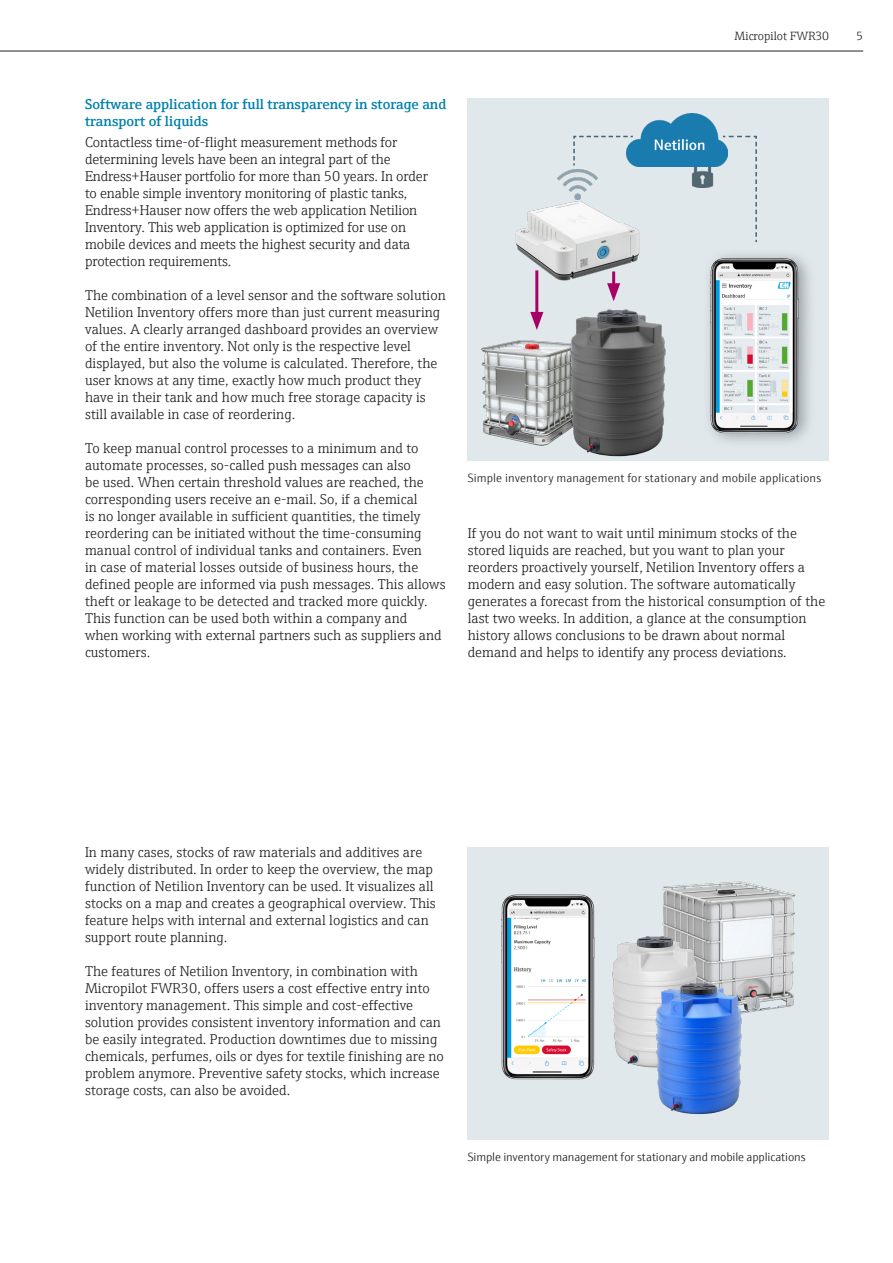
<style>
.page{position:relative;width:893px;height:1263px;background:#fff}
.page>*{position:absolute;margin:0;border:0;box-sizing:border-box;transform-origin:0 0}
.Copy_Default{font:300 14.25px/17px "E+H Serif";color:#231f20}
.Copy_Accent__Strg_Sh{font:600 14.25px/17px "E+H Serif";color:#0081ad}
.Legend{font:300 12px "E+H Sans";letter-spacing:.005em;color:#231f20}
.Topline_Inside{font:300 12px "E+H Serif";color:#231f20}
</style>
<div class="page">
<hr style="left:0;top:51px;width:863px;height:1px;background:#231f20">
<div style="left:468px;top:99px;width:361px;height:362px;background:#e0e8ec"></div>
<img style="left:467px;top:328px;width:83px;height:128px">
<img style="left:550px;top:309px;width:116px;height:148px">
<img style="left:689px;top:166px;width:28px;height:21px">
<img style="left:634px;top:113px;width:87px;height:53px">
<img style="left:557px;top:169px;width:40px;height:31px">
<img style="left:515px;top:201px;width:125px;height:81px">
<hr style="left:535px;top:270px;width:3px;height:49px;background:#a70164">
<svg style="left:530px;top:312px;width:13px;height:18px"></svg>
<hr style="left:612px;top:271px;width:3px;height:19px;background:#a70164">
<svg style="left:607px;top:283px;width:13px;height:18px"></svg>
<svg style="left:573px;top:135px;width:61px;height:31px"></svg>
<svg style="left:721px;top:135px;width:36px;height:107px"></svg>
<div style="left:468px;top:847px;width:361px;height:293px;background:#e0e8ec"></div>
<img style="left:501px;top:894px;width:94px;height:186px">
<img style="left:662px;top:881px;width:134px;height:130px">
<img style="left:594px;top:927px;width:122px;height:149px">
<img style="left:638px;top:979px;width:121px;height:135px">
<img style="left:709px;top:254px;width:102px;height:188px">
<p class="Topline_Inside" style="left:735px;top:27px;width:96px">Micropilot FWR30</p>
<p class="Topline_Inside" style="left:856px;top:27px;width:8px">5</p>
<p class="Copy_Accent__Strg_Sh" style="left:85px;top:94px;width:363px">Software application for full transparency in storage and transport of liquids</p>
<p class="Copy_Default" style="left:85px;top:133px;width:344px">Contactless time-of-flight measurement methods for determining levels have been an integral part of the Endress+Hauser portfolio for more than 50 years. In order to enable simple inventory monitoring of plastic tanks, Endress+Hauser now offers the web application Netilion Inventory. This web application is optimized for use on mobile devices and meets the highest security and data protection requirements.</p>
<p class="Copy_Default" style="left:85px;top:286px;width:362px">The combination of a level sensor and the software solution Netilion Inventory offers more than just current measuring values. A clearly arranged dashboard provides an overview of the entire inventory. Not only is the respective level displayed, but also the volume is calculated. Therefore, the user knows at any time, exactly how much product they have in their tank and how much free storage capacity is still available in case of reordering.</p>
<p class="Copy_Default" style="left:85px;top:439px;width:362px">To keep manual control processes to a minimum and to automate processes, so-called push messages can also<br>be used. When certain threshold values are reached, the corresponding users receive an e-mail. So, if a chemical<br>is no longer available in sufficient quantities, the timely reordering can be initiated without the time-consuming manual control of individual tanks and containers. Even<br>in case of material losses outside of business hours, the defined people are informed via push messages. This allows theft or leakage to be detected and tracked more quickly.<br>This function can be used both within a company and<br>when working with external partners such as suppliers and customers.</p>
<p class="Legend" style="left:468px;top:469px;width:355px">Simple inventory management for stationary and mobile applications</p>
<p class="Copy_Default" style="left:468px;top:524px;width:359px">If you do not want to wait until minimum stocks of the stored liquids are reached, but you want to plan your reorders proactively yourself, Netilion Inventory offers a modern and easy solution. The software automatically generates a forecast from the historical consumption of the last two weeks. In addition, a glance at the consumption history allows conclusions to be drawn about normal demand and helps to identify any process deviations.</p>
<p class="Copy_Default" style="left:85px;top:843px;width:352px">In many cases, stocks of raw materials and additives are widely distributed. In order to keep the overview, the map function of Netilion Inventory can be used. It visualizes all stocks on a map and creates a geographical overview. This feature helps with internal and external logistics and can support route planning.</p>
<p class="Copy_Default" style="left:85px;top:962px;width:360px">The features of Netilion Inventory, in combination with Micropilot FWR30, offers users a cost effective entry into inventory management. This simple and cost-effective solution provides consistent inventory information and can be easily integrated. Production downtimes due to missing chemicals, perfumes, oils or dyes for textile finishing are no problem anymore. Preventive safety stocks, which increase storage costs, can also be avoided.</p>
<p class="Legend" style="left:468px;top:1148px;width:339px">Simple inventory management for stationary and mobile applications</p>
</div>
